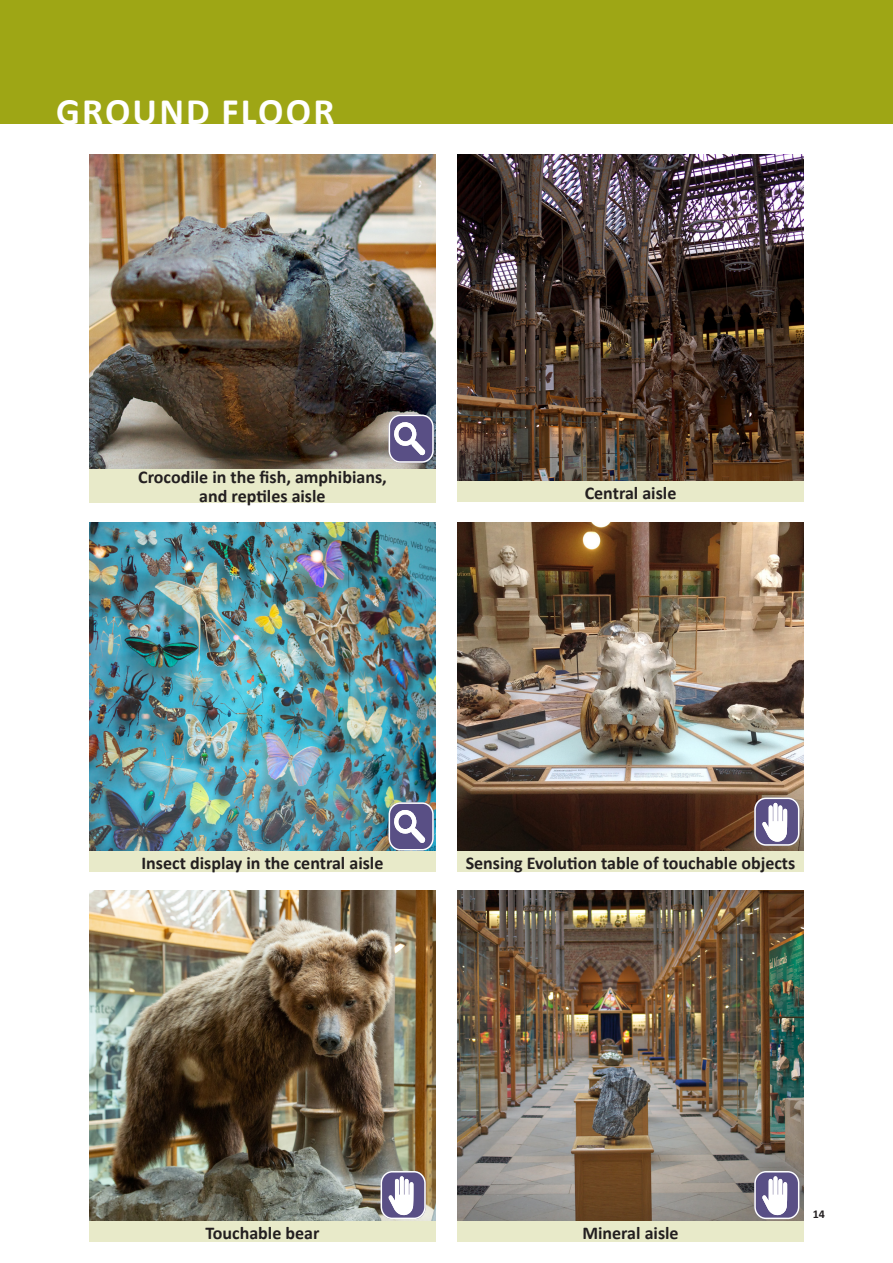
<style>
.page{position:relative;width:893px;height:1263px;background:#fff}
.page>*{position:absolute;margin:0;border:0;box-sizing:border-box;transform-origin:0 0}
.t1{font:700 37.5px "Calibri";letter-spacing:.06em;color:#fff}
.t2{font:700 18px/19.5px "Calibri";color:#231f20;text-align:center}
.t3{font:700 12px "Calibri";color:#231f20}
</style>
<div class="page">
<div style="left:0;top:0;width:893px;height:123px;background:#9ea615"></div>
<img style="left:89px;top:154px;width:347px;height:315px">
<img style="left:457px;top:154px;width:347px;height:328px">
<img style="left:89px;top:523px;width:347px;height:328px">
<img style="left:457px;top:523px;width:347px;height:328px">
<img style="left:89px;top:891px;width:347px;height:330px">
<img style="left:457px;top:891px;width:347px;height:330px">
<div style="left:389px;top:415px;width:45px;height:48px;background:#594f85;border-radius:11px"></div>
<div style="left:389px;top:415px;width:45px;height:48px;border:2px solid #fff;border-radius:11px"></div>
<svg style="left:394px;top:422px;width:32px;height:33px"></svg>
<div style="left:389px;top:802px;width:45px;height:48px;background:#594f85;border-radius:11px"></div>
<div style="left:389px;top:802px;width:45px;height:48px;border:2px solid #fff;border-radius:11px"></div>
<svg style="left:394px;top:810px;width:32px;height:33px"></svg>
<div style="left:754px;top:798px;width:45px;height:47px;background:#594f85;border-radius:11px"></div>
<div style="left:754px;top:797px;width:45px;height:49px;border:2px solid #fff;border-radius:11px"></div>
<svg style="left:762px;top:803px;width:25px;height:39px"></svg>
<div style="left:381px;top:1171px;width:45px;height:48px;background:#594f85;border-radius:11px"></div>
<div style="left:381px;top:1171px;width:45px;height:48px;border:2px solid #fff;border-radius:11px"></div>
<svg style="left:388px;top:1176px;width:25px;height:39px"></svg>
<div style="left:754px;top:1171px;width:45px;height:48px;background:#594f85;border-radius:11px"></div>
<div style="left:754px;top:1171px;width:45px;height:48px;border:2px solid #fff;border-radius:11px"></div>
<svg style="left:762px;top:1176px;width:25px;height:39px"></svg>
<div style="left:89px;top:469px;width:347px;height:33px;background:#e8eac9"></div>
<div style="left:89px;top:851px;width:347px;height:21px;background:#e8eac9"></div>
<div style="left:89px;top:1221px;width:347px;height:21px;background:#e8eac9"></div>
<div style="left:457px;top:482px;width:347px;height:20px;background:#e8eac9"></div>
<div style="left:457px;top:851px;width:347px;height:21px;background:#e8eac9"></div>
<div style="left:457px;top:1221px;width:347px;height:21px;background:#e8eac9"></div>
<p class="t1" style="left:56px;top:85px;width:280px">GROUND FLOOR</p>
<p class="t2" style="left:138px;top:466px;width:250px">Crocodile in the fish, amphibians, and reptiles aisle</p>
<p class="t2" style="left:585px;top:482px;width:93px">Central aisle</p>
<p class="t2" style="left:141px;top:852px;width:243px">Insect display in the central aisle</p>
<p class="t2" style="left:466px;top:852px;width:331px">Sensing Evolution table of touchable objects</p>
<p class="t2" style="left:205px;top:1222px;width:116px">Touchable bear</p>
<p class="t2" style="left:582px;top:1222px;width:98px">Mineral aisle</p>
<p class="t3" style="left:813px;top:1205px;width:14px">14</p>
</div>
